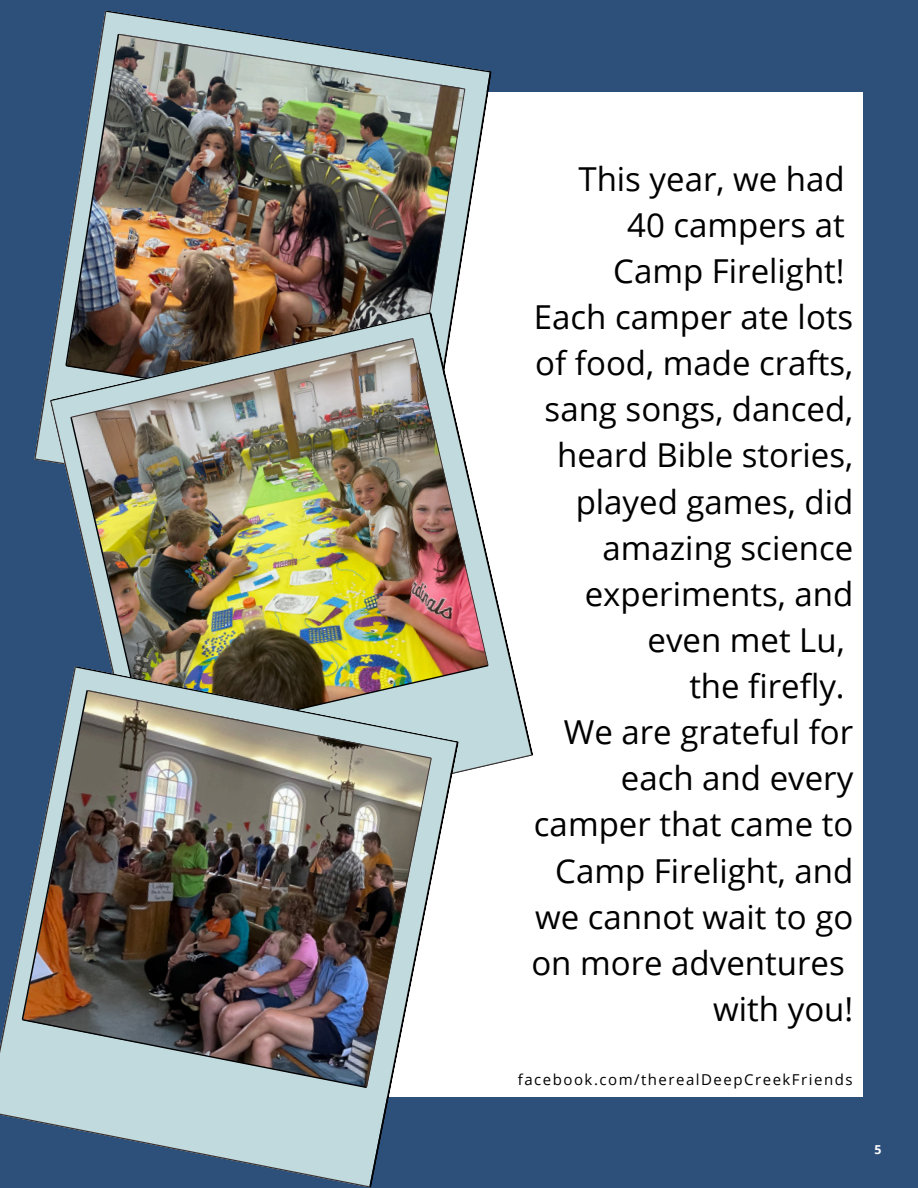
<style>
.page{position:relative;width:918px;height:1188px;background:#2d507a}
.page>*{position:absolute;margin:0;border:0;box-sizing:border-box;transform-origin:0 0}
.t1{font:33px/46.2px "Open Sans";color:#000;text-align:right}
.t2{font:15px "Open Sans";letter-spacing:.1em;color:#000}
.t3{font:700 12.3px "Open Sans";color:#fff}
</style>
<div class="page">
<div style="left:142px;top:92px;width:720px;height:1004px;background:#fff"></div>
<svg style="left:34px;top:266px;width:31px;height:196px"></svg>
<img style="left:65px;top:10px;width:427px;height:302px">
<img style="left:50px;top:312px;width:483px;height:443px">
<svg style="left:0;top:936px;width:22px;height:183px;fill:#c1dade"></svg>
<img style="left:22px;top:666px;width:437px;height:522px">
<p class="t1" style="left:531px;top:155px;width:323px">This year, we had<br>40 campers at<br>Camp Firelight!<br>Each camper ate lots of food, made crafts, sang songs, danced, heard Bible stories, played games, did amazing science experiments, and even met Lu,<br>the firefly.<br>We are grateful for each and every camper that came to<br>Camp Firelight, and we cannot wait to go on more adventures with you!</p>
<p class="t2" style="left:518px;top:1069px;width:336px">facebook.com/therealDeepCreekFriends</p>
<p class="t3" style="left:874px;top:1141px;width:9px">5</p>
</div>
